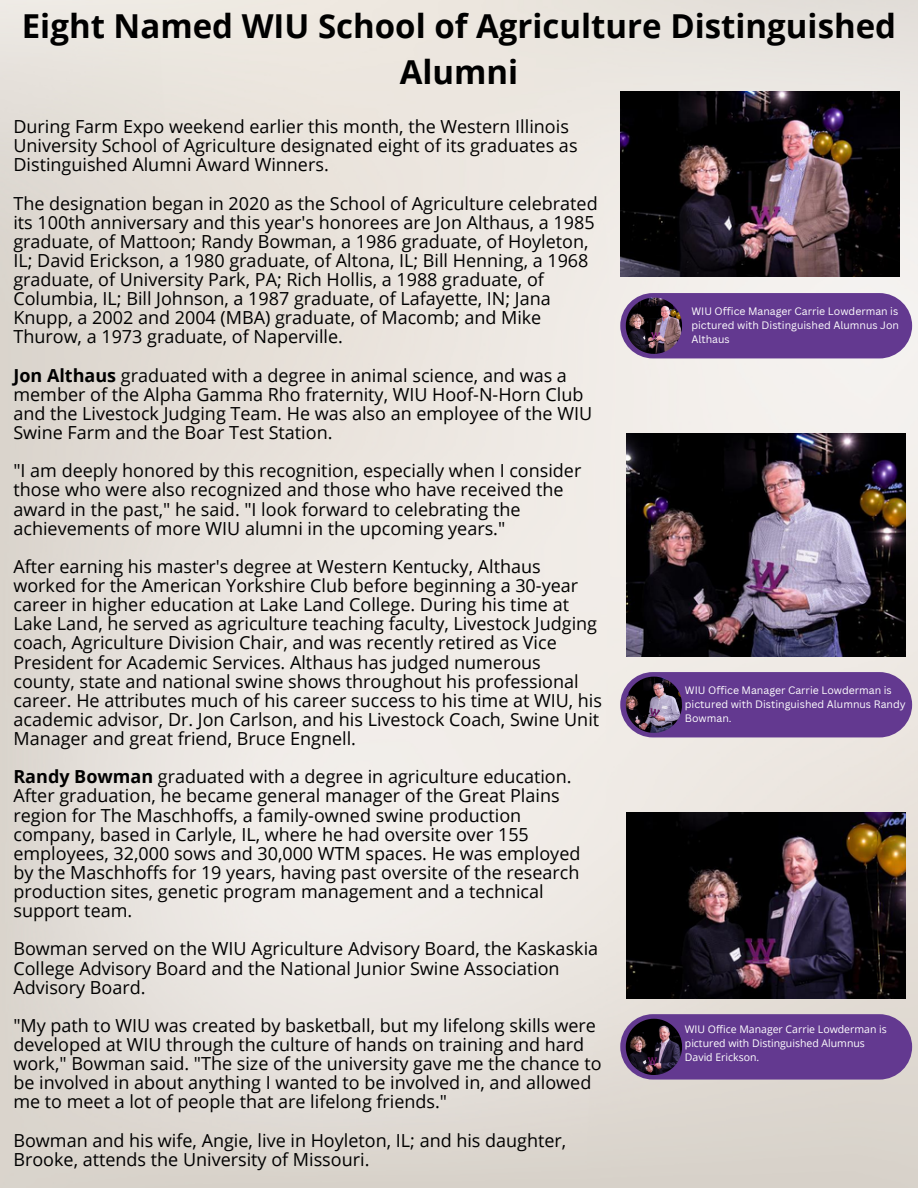
<style>
.page{position:relative;width:918px;height:1188px;background:#fff}
.page>*{position:absolute;margin:0;border:0;box-sizing:border-box;transform-origin:0 0}
.t1{font:700 33px/46.2px "Open Sans";color:#000;text-align:center}
.t2{font:18px/19.2px "Open Sans";color:#000}
.t3{font:10.5px/14px "Canva Sans";color:#fff;text-align:justify}
.t4{font:10.5px/14px "Open Sans";color:#fff}
.s1{font-weight:700}
</style>
<div class="page">
<img style="left:0;top:0;width:918px;height:1188px">
<img style="left:620px;top:91px;width:279px;height:186px">
<img style="left:627px;top:433px;width:279px;height:223px">
<img style="left:627px;top:813px;width:279px;height:185px">
<div style="left:620px;top:293px;width:292px;height:65px;background:#633990;border-radius:33px"></div>
<img style="left:626px;top:298px;width:56px;height:56px">
<div style="left:620px;top:672px;width:292px;height:65px;background:#633990;border-radius:33px"></div>
<img style="left:626px;top:677px;width:56px;height:56px">
<div style="left:620px;top:1014px;width:292px;height:65px;background:#633990;border-radius:33px"></div>
<img style="left:626px;top:1019px;width:56px;height:56px">
<p class="t1" style="left:22px;top:2px;width:876px">Eight Named WIU School of Agriculture Distinguished<br>Alumni</p>
<p class="t2" style="left:13px;top:116px;width:566px">During Farm Expo weekend earlier this month, the Western Illinois<br>University School of Agriculture designated eight of its graduates as<br>Distinguished Alumni Award Winners.</p>
<p class="t2" style="left:13px;top:193px;width:586px">The designation began in 2020 as the School of Agriculture celebrated its 100th anniversary and this year's honorees are Jon Althaus, a 1985 graduate, of Mattoon; Randy Bowman, a 1986 graduate, of Hoyleton, IL; David Erickson, a 1980 graduate, of Altona, IL; Bill Henning, a 1968 graduate, of University Park, PA; Rich Hollis, a 1988 graduate, of Columbia, IL; Bill Johnson, a 1987 graduate, of Lafayette, IN; Jana Knupp, a 2002 and 2004 (MBA) graduate, of Macomb; and Mike Thurow, a 1973 graduate, of Naperville.</p>
<p class="t2" style="left:13px;top:365px;width:580px"><span class="s1">Jon Althaus</span> graduated with a degree in animal science, and was a member of the Alpha Gamma Rho fraternity, WIU Hoof-N-Horn Club and the Livestock Judging Team. He was also an employee of the WIU Swine Farm and the Boar Test Station.</p>
<p class="t2" style="left:13px;top:461px;width:569px">"I am deeply honored by this recognition, especially when I consider those who were also recognized and those who have received the award in the past," he said. "I look forward to celebrating the achievements of more WIU alumni in the upcoming years."</p>
<p class="t2" style="left:13px;top:556px;width:590px">After earning his master's degree at Western Kentucky, Althaus worked for the American Yorkshire Club before beginning a 30-year career in higher education at Lake Land College. During his time at Lake Land, he served as agriculture teaching faculty, Livestock Judging coach, Agriculture Division Chair, and was recently retired as Vice President for Academic Services. Althaus has judged numerous county, state and national swine shows throughout his professional career. He attributes much of his career success to his time at WIU, his academic advisor, Dr. Jon Carlson, and his Livestock Coach, Swine Unit Manager and great friend, Bruce Engnell.</p>
<p class="t2" style="left:13px;top:767px;width:569px"><span class="s1">Randy Bowman</span> graduated with a degree in agriculture education.<br>After graduation, he became general manager of the Great Plains region for The Maschhoffs, a family-owned swine production company, based in Carlyle, IL, where he had oversite over 155 employees, 32,000 sows and 30,000 WTM spaces. He was employed by the Maschhoffs for 19 years, having past oversite of the research production sites, genetic program management and a technical support team.</p>
<p class="t2" style="left:13px;top:939px;width:586px">Bowman served on the WIU Agriculture Advisory Board, the Kaskaskia<br>College Advisory Board and the National Junior Swine Association<br>Advisory Board.</p>
<p class="t2" style="left:13px;top:1015px;width:590px">"My path to WIU was created by basketball, but my lifelong skills were developed at WIU through the culture of hands on training and hard work," Bowman said. "The size of the university gave me the chance to be involved in about anything I wanted to be involved in, and allowed me to meet a lot of people that are lifelong friends."</p>
<p class="t2" style="left:13px;top:1130px;width:554px">Bowman and his wife, Angie, live in Hoyleton, IL; and his daughter,<br>Brooke, attends the University of Missouri.</p>
<p class="t3" style="left:691px;top:304px;width:209px">WIU Office Manager Carrie Lowderman is pictured with Distinguished Alumnus Jon Althaus</p>
<p class="t3" style="left:685px;top:683px;width:222px;text-align:left">WIU Office Manager Carrie Lowderman is pictured with Distinguished Alumnus Randy<br>Bowman.</p>
<p class="t4" style="left:685px;top:1022px;width:203px">WIU Office Manager Carrie Lowderman is pictured with Distinguished Alumnus<br>David Erickson.</p>
</div>
